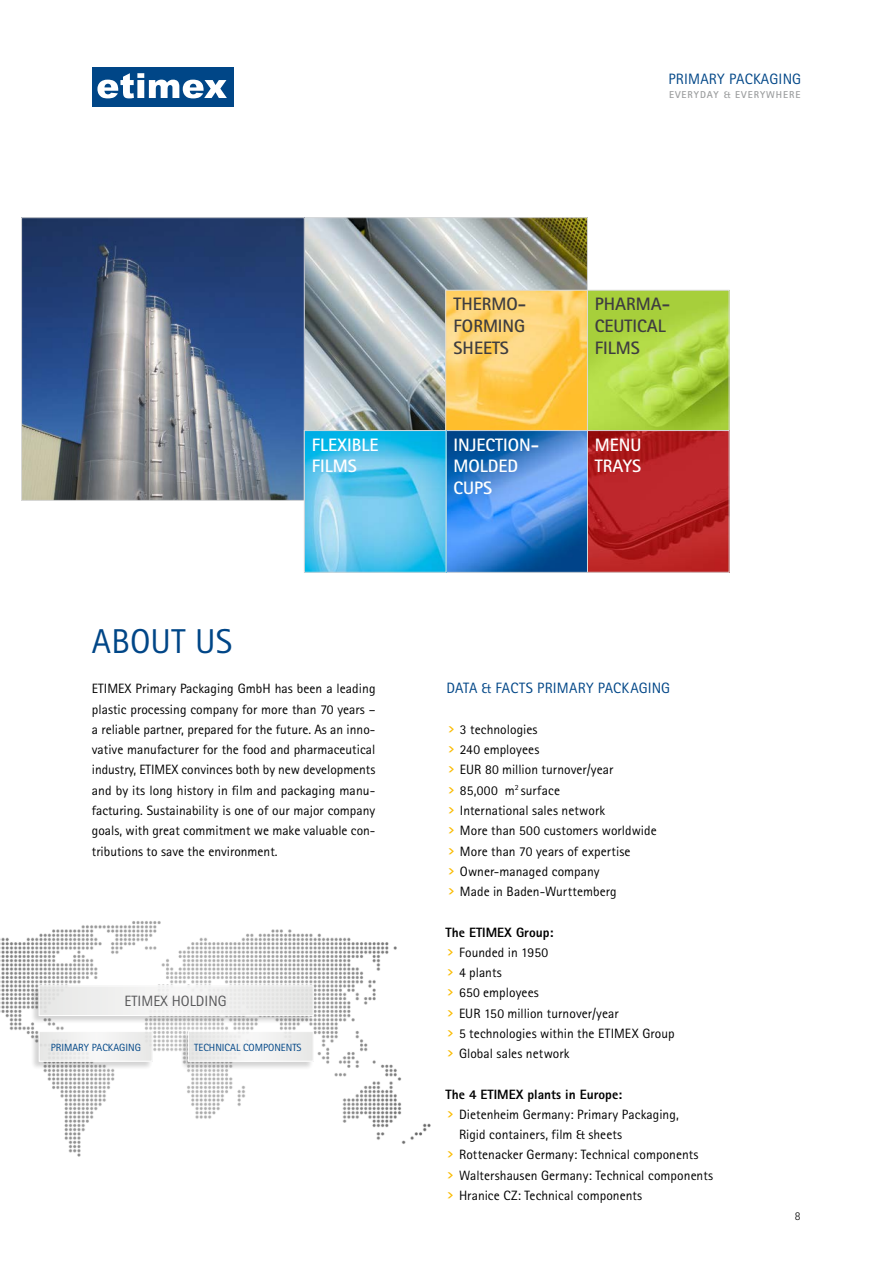
<style>
.page{position:relative;width:893px;height:1263px;background:#fff}
.page>*{position:absolute;margin:0;border:0;box-sizing:border-box;transform-origin:0 0}
.t1{font:34.5px "Rotis Sans Serif Std";color:#004687}
.t2{font:700 18px/21.6px "Rotis Sans Serif Std";color:#fff}
.t3{font:700 18px/21.6px "Rotis Sans Serif Std";color:#3e3d40}
.t4{font:15px "Rotis Sans Serif Std";letter-spacing:.01em;color:#004687}
.t5{font:14.85px "Rotis Sans Serif Std";color:#58585a}
.t6{font:13.5px/20.2px "Rotis Sans Serif Std";letter-spacing:.005em;color:#000}
.t7{font:800 13.5px "Rotis Sans Serif Std";color:#000}
.t8{font:300 12px "Rotis Sans Serif Std";color:#000}
.t9{font:10.5px "Rotis Sans Serif Std";color:#004687}
.t10{font:700 10.05px "Rotis Sans Serif Std";letter-spacing:.095em;color:#9c9e9f}
.s1{font-family:"Neo Sans Pro";font-weight:500;font-style:italic;font-size:12px;color:#fabb00}
.s2{font-weight:800}
</style>
<div class="page">
<img style="left:305px;top:219px;width:281px;height:211px">
<img style="left:23px;top:219px;width:280px;height:280px">
<div style="left:21px;top:217px;width:284px;height:284px;border:1px solid #d9dadb"></div>
<img style="left:447px;top:292px;width:280px;height:138px">
<div style="left:587px;top:290px;width:142px;height:142px;border:1px solid #d9dadb"></div>
<div style="left:445px;top:290px;width:143px;height:142px;border:1px solid #d9dadb"></div>
<img style="left:306px;top:432px;width:421px;height:139px">
<div style="left:587px;top:430px;width:142px;height:143px;border:1px solid #d9dadb"></div>
<div style="left:445px;top:430px;width:143px;height:143px;border:1px solid #d9dadb"></div>
<div style="left:304px;top:430px;width:142px;height:143px;border:1px solid #d9dadb"></div>
<img style="left:0;top:921px;width:431px;height:236px">
<div style="left:30px;top:985px;width:284px;height:39px;background:#000;opacity:.2"></div>
<div style="left:39px;top:986px;width:274px;height:29px;background:#ededed"></div>
<div style="left:30px;top:1031px;width:123px;height:39px;background:#000;opacity:.2"></div>
<div style="left:39px;top:1031px;width:113px;height:30px;background:#eeeeed"></div>
<div style="left:39px;top:1031px;width:113px;height:30px;border:1px solid #fff"></div>
<div style="left:180px;top:1031px;width:134px;height:39px;background:#000;opacity:.2"></div>
<div style="left:188px;top:1031px;width:125px;height:30px;background:#ededed"></div>
<div style="left:188px;top:1031px;width:125px;height:30px;border:1px solid #fff"></div>
<div style="left:92px;top:67px;width:142px;height:39px;background:#004687"></div>
<svg style="left:97px;top:73px;width:130px;height:25px"></svg>
<p class="t4" style="left:668px;top:70px;width:134px">PRIMARY PACKAGING</p>
<p class="t10" style="left:669px;top:88px;width:133px">EVERYDAY &amp; EVERYWHERE</p>
<h2 class="t3" style="left:454px;top:293px;width:74px;text-align:justify">THERMO-FORMING SHEETS</h2>
<h2 class="t3" style="left:595px;top:293px;width:77px">PHARMA-<br>CEUTICAL<br>FILMS</h2>
<h2 class="t2" style="left:312px;top:433px;width:68px">FLEXIBLE<br>FILMS</h2>
<h2 class="t2" style="left:454px;top:433px;width:87px">INJECTION-<br>MOLDED<br>CUPS</h2>
<h2 class="t2" style="left:595px;top:433px;width:48px">MENU<br>TRAYS</h2>
<h1 class="t1" style="left:92px;top:621px;width:142px">ABOUT US</h1>
<p class="t6" style="left:92px;top:679px;width:285px;text-align:justify">ETIMEX Primary Packaging GmbH has been a leading plastic processing company for more than 70 years – a reliable partner, prepared for the future. As an inno&shy;vative manufacturer for the food and pharmaceutical industry, ETIMEX convinces both by new developments and by its long history in film and packaging manu&shy;facturing. Sustainability is one of our major company goals, with great commitment we make valuable con&shy;tributions to save the environment.</p>
<p class="t5" style="left:125px;top:992px;width:103px">ETIMEX HOLDING</p>
<p class="t9" style="left:51px;top:1041px;width:92px">PRIMARY PACKAGING</p>
<p class="t9" style="left:194px;top:1041px;width:109px">TECHNICAL COMPONENTS</p>
<p class="t4" style="left:446px;top:679px;width:225px">DATA &amp; FACTS PRIMARY PACKAGING</p>
<p class="t6" style="left:446px;top:719px;width:212px"><span class="s1">&gt;</span> 3 technologies<br><span class="s1">&gt;</span> 240 employees<br><span class="s1">&gt;</span> EUR 80 million turnover/year<br><span class="s1">&gt;</span> 85,000 m<sup>2</sup> surface<br><span class="s1">&gt;</span> International sales network<br><span class="s1">&gt;</span> More than 500 customers worldwide <span class="s1">&gt;</span> More than 70 years of expertise<br><span class="s1">&gt;</span> Owner-managed company<br><span class="s1">&gt;</span> Made in Baden-Wurttemberg</p>
<p class="t6" style="left:445px;top:922px;width:231px"><span class="s2">The ETIMEX Group:<br></span><span class="s1">&gt;</span> Founded in 1950<br><span class="s1">&gt;</span> 4 plants<br><span class="s1">&gt;</span> 650 employees<br><span class="s1">&gt;</span> EUR 150 million turnover/year<br><span class="s1">&gt;</span> 5 technologies within the ETIMEX Group <span class="s1">&gt;</span> Global sales network</p>
<p class="t7" style="left:445px;top:1085px;width:178px">The 4 ETIMEX plants in Europe:</p>
<p class="t6" style="left:445px;top:1104px;width:235px"><span class="s1">&gt;</span> Dietenheim Germany: Primary Packaging,</p>
<p class="t6" style="left:459px;top:1124px;width:165px">Rigid containers, film &amp; sheets</p>
<p class="t6" style="left:445px;top:1144px;width:255px"><span class="s1">&gt;</span> Rottenacker Germany: Technical components</p>
<p class="t6" style="left:445px;top:1165px;width:269px"><span class="s1">&gt;</span> Waltershausen Germany: Technical components</p>
<p class="t6" style="left:445px;top:1185px;width:198px"><span class="s1">&gt;</span> Hranice CZ: Technical components</p>
<p class="t8" style="left:795px;top:1209px;width:7px">8</p>
</div>
